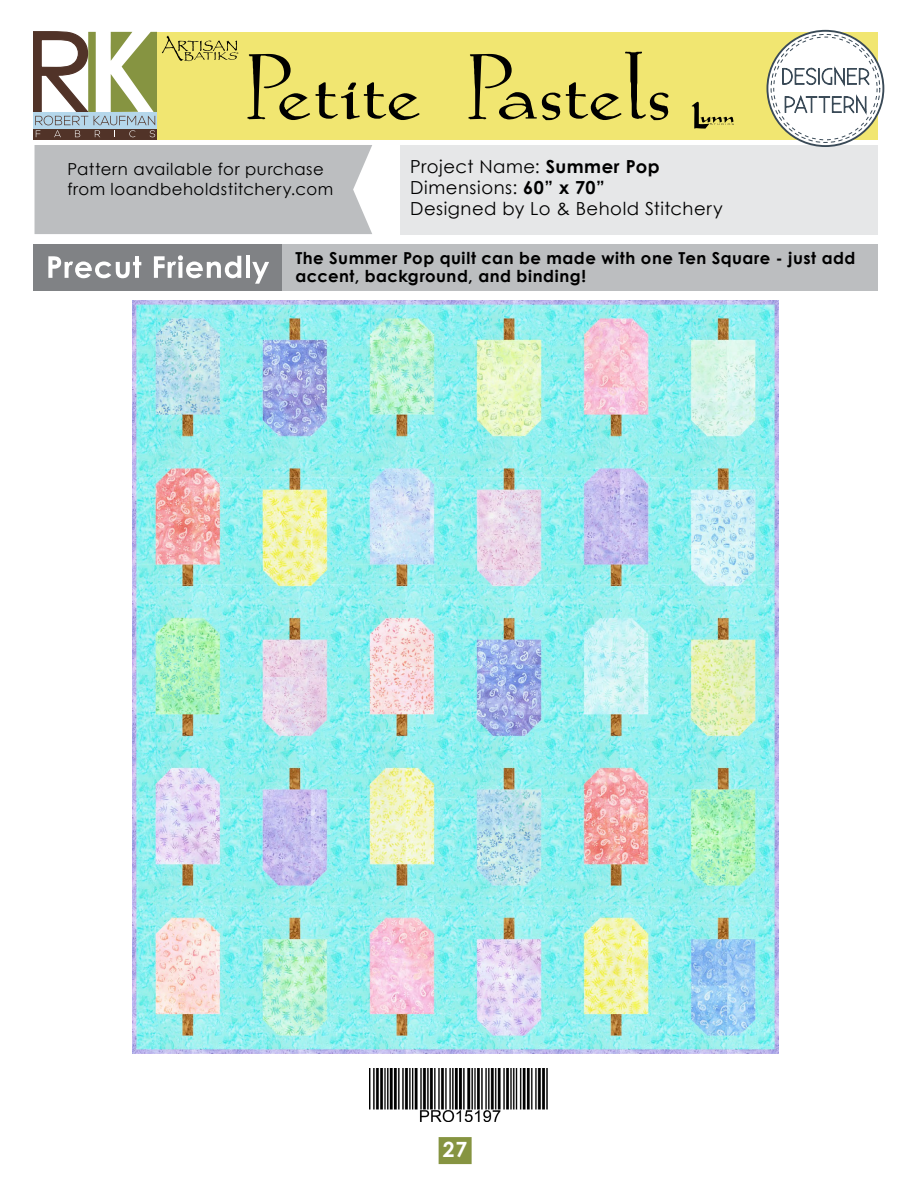
<style>
.page{position:relative;width:918px;height:1188px;background:#fff}
.page>*{position:absolute;margin:0;border:0;box-sizing:border-box;transform-origin:0 0}
.t1{font:700 21px "Century Gothic";color:#fff}
.t2{font:18px/21px "Century Gothic";letter-spacing:.03em;color:#000}
.t3{font:700 16.5px/18px "Century Gothic";letter-spacing:.035em;color:#000}
.t4{font:16.5px/19.8px "Century Gothic";letter-spacing:.03em;color:#000}
.s1{font-weight:700}
</style>
<div class="page">
<div style="left:439px;top:1137px;width:33px;height:27px;background:#869441"></div>
<img style="left:369px;top:1068px;width:179px;height:54px">
<img style="left:132px;top:300px;width:647px;height:754px">
<div style="left:35px;top:145px;width:337px;height:89px;background:#bcbec0"></div>
<div style="left:400px;top:145px;width:478px;height:89px;background:#e6e7e8"></div>
<div style="left:34px;top:245px;width:844px;height:46px;background:#bcbec0"></div>
<div style="left:34px;top:245px;width:248px;height:46px;background:#808285"></div>
<svg style="left:48px;top:256px;width:93px;height:22px"></svg>
<svg style="left:154px;top:255px;width:87px;height:23px"></svg>
<hr style="left:246px;top:256px;width:4px;height:22px;background:#fff">
<svg style="left:252px;top:262px;width:17px;height:22px"></svg>
<div style="left:153px;top:32px;width:725px;height:107px;background:#f1e671"></div>
<svg style="left:767px;top:31px;width:116px;height:115px"></svg>
<div style="left:767px;top:30px;width:117px;height:117px;border:2px solid #3a4a57;border-radius:50%"></div>
<svg style="left:771px;top:34px;width:109px;height:108px"></svg>
<div style="left:774px;top:37px;width:103px;height:103px;background:#fff;border-radius:50%"></div>
<svg style="left:782px;top:66px;width:88px;height:36px"></svg>
<svg style="left:34px;top:32px;width:276px;height:107px"></svg>
<svg style="left:316px;top:82px;width:104px;height:38px"></svg>
<svg style="left:468px;top:52px;width:201px;height:68px"></svg>
<svg style="left:693px;top:104px;width:189px;height:23px"></svg>
<p class="t4" style="left:67px;top:159px;width:267px">Pattern available for purchase from loandbeholdstitchery.com</p>
<p class="t2" style="left:410px;top:156px;width:314px">Project Name: <span class="s1">Summer Pop<br></span>Dimensions: <span class="s1">60” x 70”<br></span>Designed by Lo &amp; Behold Stitchery</p>
<p class="t3" style="left:295px;top:249px;width:562px">The Summer Pop quilt can be made with one Ten Square - just add accent, background, and binding!</p>
<p class="t1" style="left:443px;top:1134px;width:26px">27</p>
</div>
